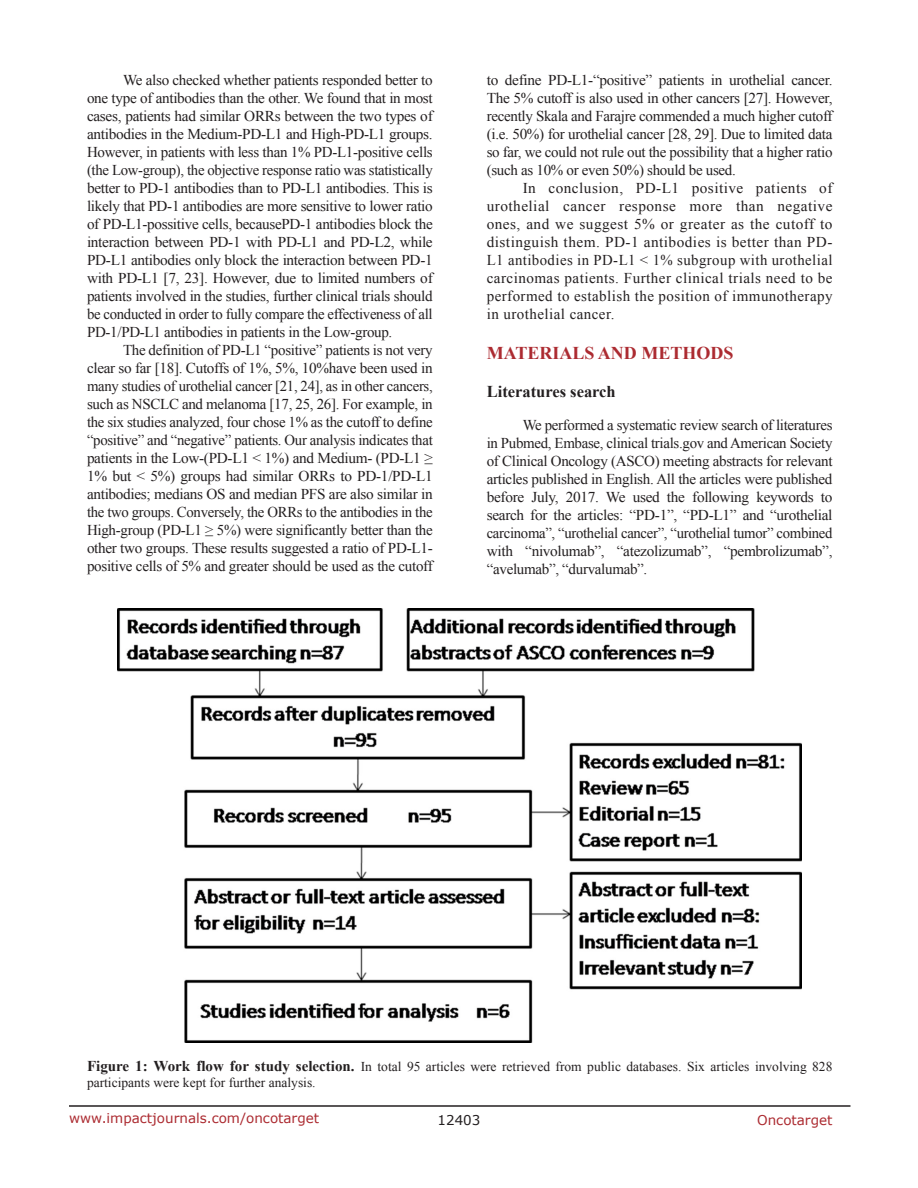
<style>
.page{position:relative;width:918px;height:1188px;background:#fff}
.page>*{position:absolute;margin:0;border:0;box-sizing:border-box;transform-origin:0 0}
.Heading{font:700 18px "Times New Roman";color:#ac2b31}
.SubHeading{font:700 16.5px "Times New Roman";color:#231f20}
.BodyText{font:15px/18px "Times New Roman";letter-spacing:-.02em;color:#231f20;text-align:justify}
.FigureText{font:13.5px/16.2px "Times New Roman";color:#231f20}
.t1{font:13.5px "Verdana";color:#ac2b31}
.t2{font:13.5px "Verdana";color:#231f20}
.s1{font-weight:700;font-size:15px}
</style>
<div class="page">
<hr style="left:69px;top:1105px;width:781px;height:2px;background:#231f20">
<img style="left:118px;top:609px;width:684px;height:434px">
<p class="BodyText" style="left:87px;top:71px;width:347px;text-indent:36px">We also checked whether patients responded better to one type of antibodies than the other. We found that in most cases, patients had similar ORRs between the two types of antibodies in the Medium-PD-L1 and High-PD-L1 groups.<br>However, in patients with less than 1% PD-L1-positive cells (the Low-group), the objective response ratio was statistically better to PD-1 antibodies than to PD-L1 antibodies. This is likely that PD-1 antibodies are more sensitive to lower ratio of PD-L1-possitive cells, becausePD-1 antibodies block the interaction between PD-1 with PD-L1 and PD-L2, while PD-L1 antibodies only block the interaction between PD-1 with PD-L1 [7, 23]. However, due to limited numbers of patients involved in the studies, further clinical trials should be conducted in order to fully compare the effectiveness of all PD-1/PD-L1 antibodies in patients in the Low-group.</p>
<p class="BodyText" style="left:87px;top:341px;width:347px;text-indent:36px">The definition of PD-L1 “positive” patients is not very clear so far [18]. Cutoffs of 1%, 5%, 10%have been used in many studies of urothelial cancer [21, 24], as in other cancers, such as NSCLC and melanoma [17, 25, 26]. For example, in the six studies analyzed, four chose 1% as the cutoff to define “positive” and “negative” patients. Our analysis indicates that patients in the Low-(PD-L1 &lt; 1%) and Medium- (PD-L1 ≥ 1% but &lt; 5%) groups had similar ORRs to PD-1/PD-L1 antibodies; medians OS and median PFS are also similar in the two groups. Conversely, the ORRs to the antibodies in the High-group (PD-L1 ≥ 5%) were significantly better than the other two groups. These results suggested a ratio of PD-L1- positive cells of 5% and greater should be used as the cutoff</p>
<p class="BodyText" style="left:487px;top:71px;width:347px">to define PD-L1-“positive” patients in urothelial cancer.<br>The 5% cutoff is also used in other cancers [27]. However, recently Skala and Farajre commended a much higher cutoff (i.e. 50%) for urothelial cancer [28, 29]. Due to limited data so far, we could not rule out the possibility that a higher ratio (such as 10% or even 50%) should be used.</p>
<p class="BodyText" style="left:487px;top:179px;width:347px;text-indent:36px">In conclusion, PD-L1 positive patients of urothelial cancer response more than negative ones, and we suggest 5% or greater as the cutoff to distinguish them. PD-1 antibodies is better than PD-L1 antibodies in PD-L1 &lt; 1% subgroup with urothelial carcinomas patients. Further clinical trials need to be performed to establish the position of immunotherapy in urothelial cancer.</p>
<p class="Heading" style="left:487px;top:341px;width:248px">MATERIALS AND METHODS</p>
<p class="SubHeading" style="left:487px;top:380px;width:131px">Literatures search</p>
<p class="BodyText" style="left:487px;top:416px;width:347px;text-indent:36px">We performed a systematic review search of literatures in Pubmed, Embase, clinical trials.gov and American Society of Clinical Oncology (ASCO) meeting abstracts for relevant articles published in English. All the articles were published before July, 2017. We used the following keywords to search for the articles: “PD-1”, “PD-L1” and “urothelial carcinoma”, “urothelial cancer”, “urothelial tumor” combined with “nivolumab”, “atezolizumab”, “pembrolizumab”, “avelumab”, “durvalumab”.</p>
<p class="FigureText" style="left:87px;top:1058px;width:747px"><span class="s1">Figure 1: Work flow for study selection.</span> In total 95 articles were retrieved from public databases. Six articles involving 828 participants were kept for further analysis.</p>
<p class="t1" style="left:69px;top:1109px;width:252px">www.impactjournals.com/oncotarget</p>
<p class="t2" style="left:438px;top:1111px;width:44px">12403</p>
<p class="t1" style="left:757px;top:1111px;width:77px">Oncotarget</p>
</div>
